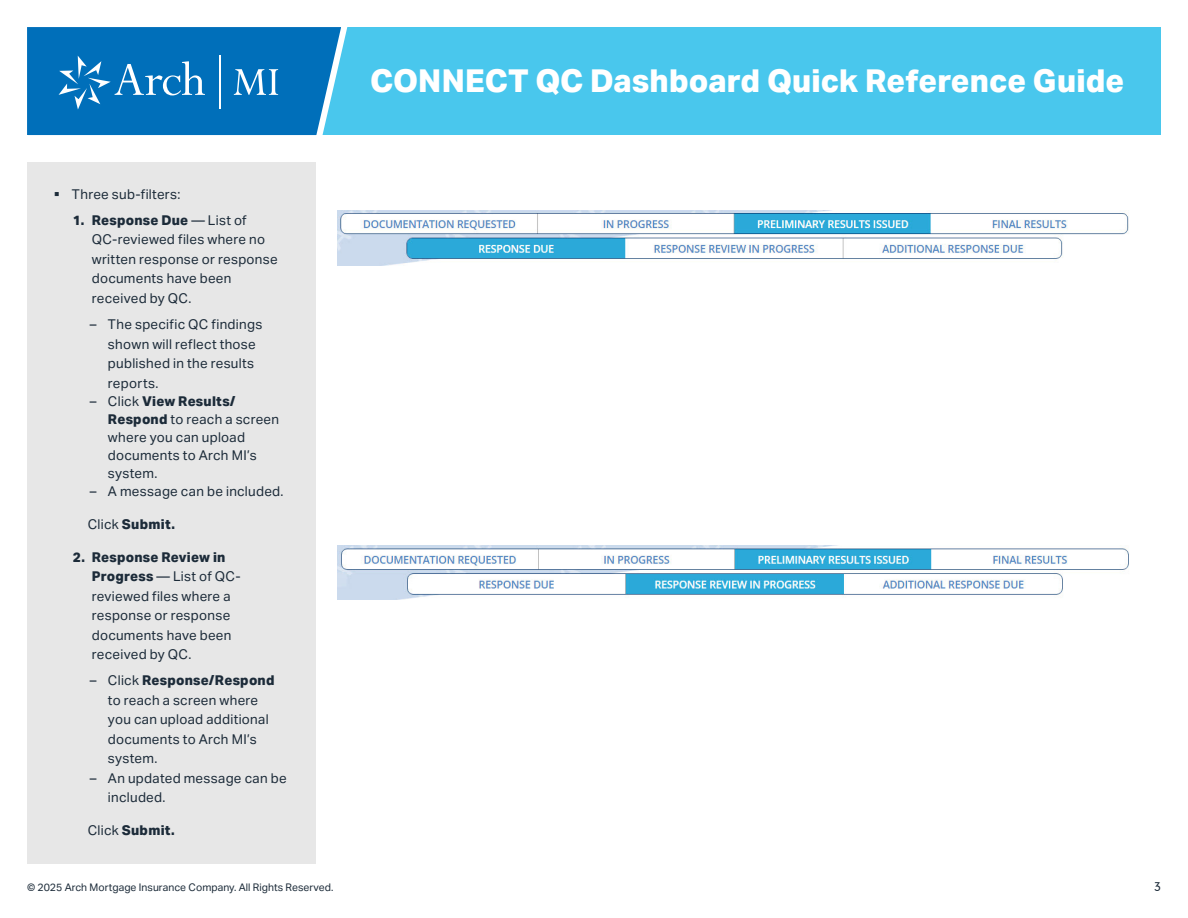
<style>
.page{position:relative;width:1188px;height:918px;background:#fff}
.page>*{position:absolute;margin:0;border:0;box-sizing:border-box;transform-origin:0 0}
.t1{font:800 31.5px "Aktiv Grotesk";letter-spacing:.005em;color:#fff}
.t2{font:13.5px/19.5px "Aktiv Grotesk";letter-spacing:.015em;color:#1c2b39}
.t3{font:800 13.5px "Aktiv Grotesk";letter-spacing:.02em;color:#1c2b39}
.t4{font:12px "Geometric 706 BT Medium B";color:#1c2b39}
.t5{font:10.5px "Aktiv Grotesk";color:#1c2b39}
.s1{font-weight:800}
.s2{font-weight:400}
</style>
<div class="page">
<div style="left:288px;top:27px;width:873px;height:108px;background:#49c7ed"></div>
<svg style="left:27px;top:27px;width:321px;height:109px;background:#157cc0"></svg>
<div style="left:27px;top:162px;width:289px;height:702px;background:#e7e7e7"></div>
<img style="left:338px;top:211px;width:791px;height:54px">
<img style="left:338px;top:545px;width:791px;height:54px">
<p class="t2" style="left:72px;top:184px;width:110px">Three sub-filters:</p>
<p class="t2" style="left:92px;top:211px;width:188px;text-indent:-19px"><span class="s1">1. Response Due</span> — List of<br>QC-reviewed files where no written response or response documents have been received by QC.</p>
<p class="t2" style="left:108px;top:315px;width:156px;text-indent:-18px">– The specific QC findings shown will reflect those published in the results reports.</p>
<p class="t2" style="left:108px;top:392px;width:173px;line-height:18px;text-indent:-18px">– Click <span class="s1">View Results/<br>Respond</span> to reach a screen where you can upload documents to Arch MI’s system.</p>
<p class="t2" style="left:90px;top:481px;width:195px">– A message can be included.</p>
<p class="t3" style="left:88px;top:516px;width:89px"><span class="s2">Click</span> Submit.</p>
<p class="t2" style="left:92px;top:547px;width:150px;text-indent:-19px"><span class="s1">2. Response Review in<br>Progress</span> — List of QC&shy;reviewed files where a response or response documents have been received by QC.</p>
<p class="t2" style="left:108px;top:671px;width:168px;text-indent:-18px">– Click <span class="s1">Response/Respond </span>to reach a screen where you can upload additional documents to Arch MI’s system.</p>
<p class="t2" style="left:108px;top:768px;width:180px;text-indent:-18px">– An updated message can be included.</p>
<p class="t3" style="left:88px;top:823px;width:89px"><span class="s2">Click</span> Submit.</p>
<h1 class="t1" style="left:370px;top:63px;width:756px">CONNECT QC Dashboard Quick Reference Guide</h1>
<p class="t5" style="left:27px;top:881px;width:308px">© 2025 Arch Mortgage Insurance Company. All Rights Reserved.</p>
<p class="t4" style="left:1154px;top:878px;width:8px">3</p>
</div>
